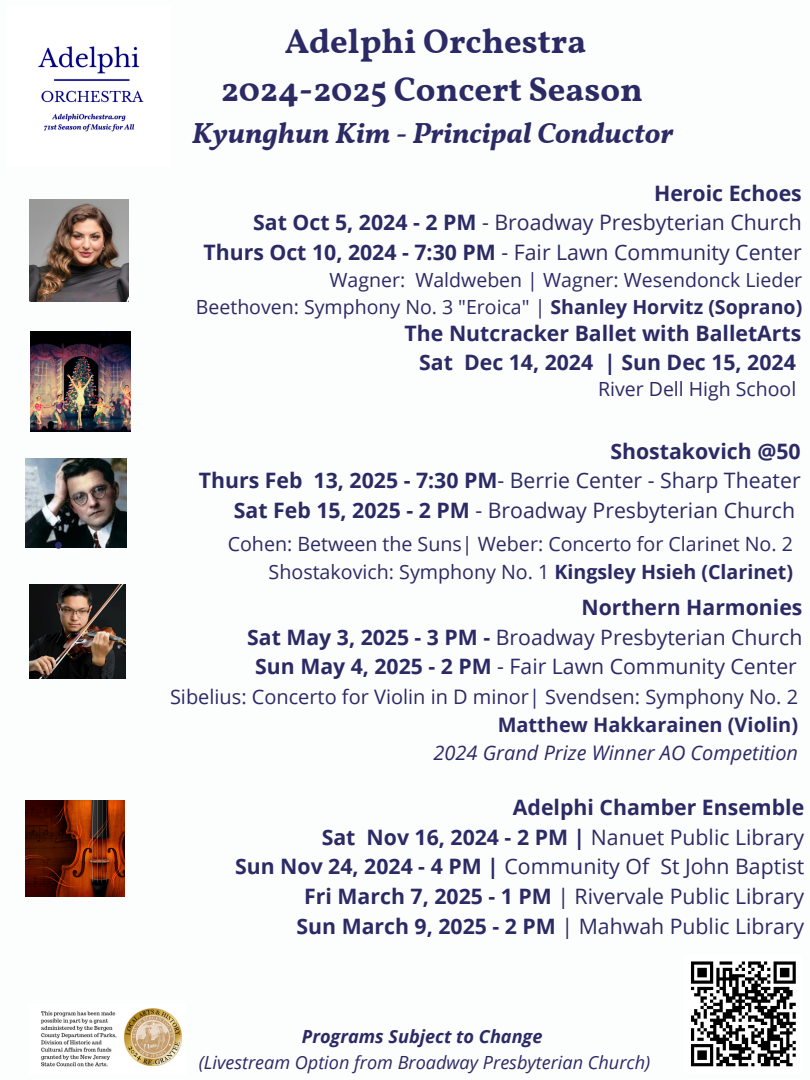
<style>
.page{position:relative;width:810px;height:1080px;background:#fff}
.page>*{position:absolute;margin:0;border:0;box-sizing:border-box;transform-origin:0 0}
.t1{font:700 34.44px/47.8px "Vollkorn";color:#2c2a65;text-align:center}
.t2{font:italic 700 29px "Vollkorn";color:#2c2a65}
.t3{font:700 21.25px/29.5px "Open Sans";color:#2c2a65;text-align:right}
.t4{font:21.25px/29.5px "Open Sans";color:#2c2a65;text-align:right}
.t5{font:20px/27.6px "Open Sans";color:#2c2a65;text-align:right}
.t6{font:19.62px "Open Sans";color:#2c2a65}
.t7{font:19.5px/27.2px "Open Sans";color:#2c2a65;text-align:right}
.t8{font:italic 18.12px "Open Sans";color:#2c2a65}
.t9{font:italic 700 18.12px "Open Sans";color:#2c2a65}
.s1{font-weight:700}
.s2{font-weight:400}
.s3{font-style:italic}
</style>
<div class="page">
<img style="left:29px;top:199px;width:100px;height:102px">
<img style="left:30px;top:331px;width:100px;height:101px">
<img style="left:29px;top:585px;width:96px;height:94px">
<img style="left:26px;top:459px;width:101px;height:89px">
<svg style="left:55px;top:542px;width:7px;height:7px"></svg>
<img style="left:38px;top:46px;width:106px;height:86px">
<img style="left:26px;top:800px;width:98px;height:96px">
<img style="left:41px;top:1008px;width:141px;height:59px">
<svg style="left:691px;top:961px;width:105px;height:106px"></svg>
<p class="t1" style="left:221px;top:20px;width:424px">Adelphi Orchestra<br>2024-2025 Concert Season</p>
<p class="t2" style="left:192px;top:116px;width:483px">Kyunghun Kim - Principal Conductor</p>
<h1 class="t4" style="left:203px;top:178px;width:600px"><span class="s1">Heroic Echoes<br>Sat Oct 5, 2024 - 2 PM</span> - Broadway Presbyterian Church<br><span class="s1">Thurs Oct 10, 2024 - 7:30 PM</span> - Fair Lawn Community Center</h1>
<p class="t7" style="left:196px;top:265px;width:608px">Wagner: Waldweben | Wagner: Wesendonck Lieder<br>Beethoven: Symphony No. 3 "Eroica" | <span class="s1">Shanley Horvitz (Soprano)</span></p>
<h2 class="t3" style="left:405px;top:319px;width:398px;line-height:28.6px;text-align:center">The Nutcracker Ballet with BalletArts<br>Sat Dec 14, 2024 | Sun Dec 15, 2024</h2>
<h2 class="t7" style="left:598px;top:374px;width:200px">River Dell High School</h2>
<p class="t3" style="left:199px;top:436px;width:603px">Shostakovich @50<br>Thurs Feb 13, 2025 - 7:30 PM<span class="s2">- Berrie Center - Sharp Theater<br></span>Sat Feb 15, 2025 - 2 PM <span class="s2">- Broadway Presbyterian Church</span></p>
<p class="t6" style="left:228px;top:530px;width:567px">Cohen: Between the Suns| Weber: Concerto for Clarinet No. 2</p>
<h2 class="t6" style="left:269px;top:558px;width:526px">Shostakovich: Symphony No. 1 <span class="s1">Kingsley Hsieh (Clarinet)</span></h2>
<p class="t3" style="left:247px;top:592px;width:557px">Northern Harmonies<br>Sat May 3, 2025 - 3 PM - <span class="s2">Broadway Presbyterian Church<br></span>Sun May 4, 2025 - 2 PM <span class="s2">- Fair Lawn Community Center</span></p>
<h2 class="t5" style="left:170px;top:683px;width:630px">Sibelius: Concerto for Violin in D minor| Svendsen: Symphony No. 2<br><span class="s1">Matthew Hakkarainen (Violin)<br></span><span class="s3">2024 Grand Prize Winner AO Competition</span></h2>
<h2 class="t3" style="left:235px;top:792px;width:571px">Adelphi Chamber Ensemble<br>Sat Nov 16, 2024 - 2 PM | <span class="s2">Nanuet Public Library<br></span>Sun Nov 24, 2024 - 4 PM | <span class="s2">Community Of St John Baptist </span>Fri March 7, 2025 - 1 PM <span class="s2">| Rivervale Public Library<br></span>Sun March 9, 2025 - 2 PM <span class="s2">| Mahwah Public Library</span></h2>
<p class="t9" style="left:302px;top:1024px;width:242px">Programs Subject to Change</p>
<h2 class="t8" style="left:199px;top:1049px;width:453px">(Livestream Option from Broadway Presbyterian Church)</h2>
</div>
